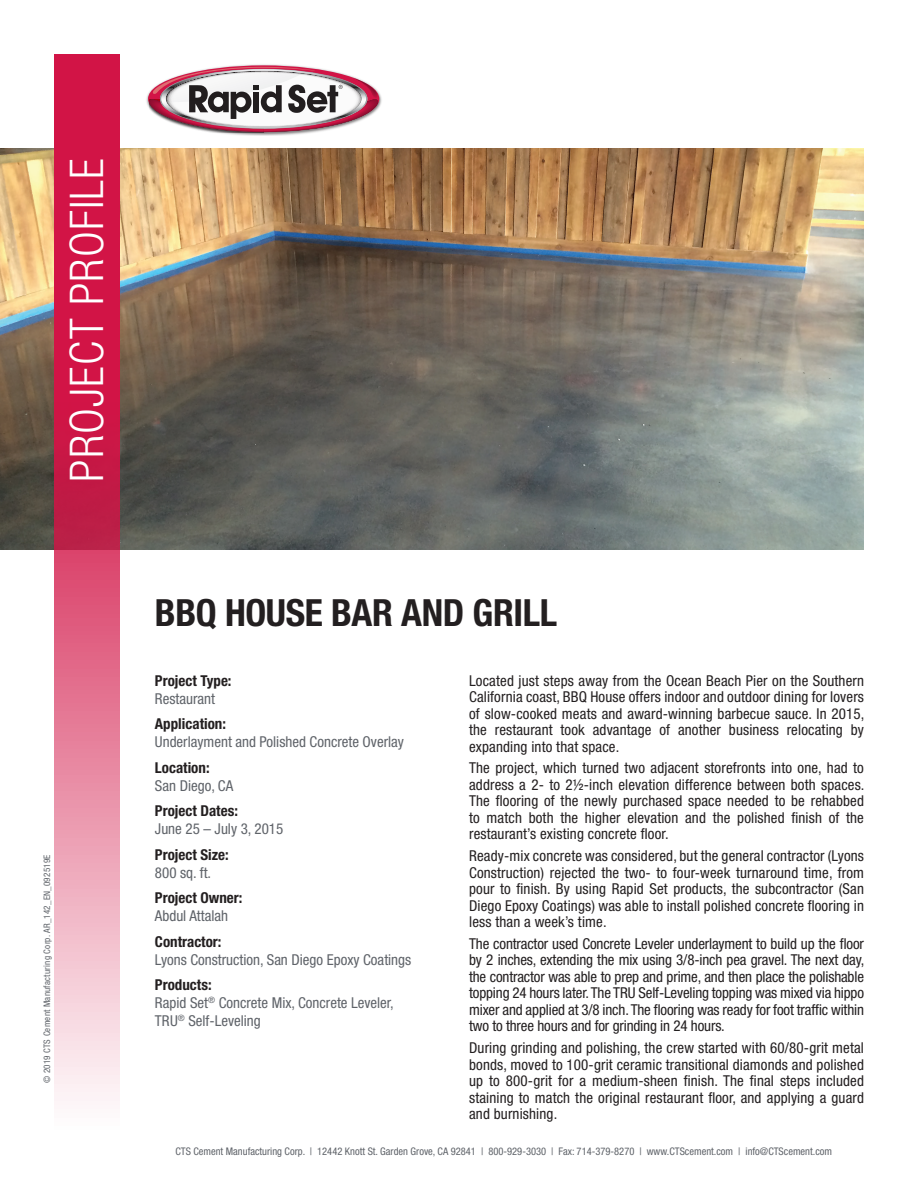
<style>
.page{position:relative;width:918px;height:1188px;background:#fff}
.page>*{position:absolute;margin:0;border:0;box-sizing:border-box;transform-origin:0 0}
.t1{font:300 condensed 46.5px "Helvetica Neue LT Std";letter-spacing:.025em;color:#fff}
.t2{font:700 condensed 37.5px "Helvetica Neue LT Std";letter-spacing:-.01em;color:#231f20}
.t3{font:condensed 15px/16.5px "Helvetica Neue LT Std";letter-spacing:.01em;color:#231f20;text-align:justify}
.t4{font:condensed 15px/18px "Helvetica Neue LT Std";color:#5f6369}
.t5{font:700 condensed 15px "Helvetica Neue LT Std";color:#231f20}
.t6{font:condensed 10.5px "Helvetica Neue LT Std";color:#5f6369}
.t7{font:condensed 9px "Helvetica Neue LT Std";letter-spacing:.025em;color:#5f6369}
.s1{font-weight:700;color:#231f20}
</style>
<div class="page">
<img style="left:0;top:148px;width:863px;height:401px">
<svg style="left:54px;top:54px;width:65px;height:1047px;background:#dd5c7e"></svg>
<img style="left:146px;top:64px;width:236px;height:71px">
<svg style="left:148px;top:65px;width:231px;height:67px"></svg>
<h1 class="t1" style="left:60px;top:482px;width:325px;rotate:-90deg">PROJECT PROFILE</h1>
<p class="t7" style="left:42px;top:1083px;width:230px;rotate:-90deg">© 2019 CTS Cement Manufacturing Corp. AR_142_EN_092519E</p>
<h2 class="t2" style="left:155px;top:590px;width:404px">BBQ HOUSE BAR AND GRILL</h2>
<p class="t5" style="left:155px;top:671px;width:78px">Project Type:</p>
<p class="t4" style="left:155px;top:689px;width:61px">Restaurant</p>
<p class="t5" style="left:155px;top:715px;width:73px">Application:</p>
<p class="t4" style="left:155px;top:733px;width:250px">Underlayment and Polished Concrete Overlay</p>
<p class="t5" style="left:155px;top:758px;width:56px">Location:</p>
<p class="t4" style="left:155px;top:776px;width:80px">San Diego, CA</p>
<p class="t5" style="left:155px;top:802px;width:84px">Project Dates:</p>
<p class="t4" style="left:155px;top:820px;width:130px">June 25 – July 3, 2015</p>
<p class="t5" style="left:155px;top:845px;width:75px">Project Size:</p>
<p class="t4" style="left:155px;top:863px;width:58px">800 sq. ft.</p>
<p class="t5" style="left:155px;top:889px;width:89px">Project Owner:</p>
<p class="t4" style="left:155px;top:907px;width:75px">Abdul Attalah</p>
<p class="t5" style="left:155px;top:932px;width:68px">Contractor:</p>
<p class="t4" style="left:155px;top:950px;width:258px">Lyons Construction, San Diego Epoxy Coatings</p>
<p class="t4" style="left:155px;top:976px;width:240px"><span class="s1">Products:<br></span>Rapid Set<sup>®</sup> Concrete Mix, Concrete Leveler,<br>TRU<sup>®</sup> Self-Leveling</p>
<p class="t3" style="left:469px;top:672px;width:397px">Located just steps away from the Ocean Beach Pier on the Southern California coast, BBQ House offers indoor and outdoor dining for lovers of slow-cooked meats and award-winning barbecue sauce. In 2015, the restaurant took advantage of another business relocating by expanding into that space.</p>
<p class="t3" style="left:469px;top:760px;width:397px">The project, which turned two adjacent storefronts into one, had to address a 2- to 2½-inch elevation difference between both spaces.<br>The flooring of the newly purchased space needed to be rehabbed to match both the higher elevation and the polished finish of the restaurant’s existing concrete floor.</p>
<p class="t3" style="left:469px;top:848px;width:396px">Ready-mix concrete was considered, but the general contractor (Lyons Construction) rejected the two- to four-week turnaround time, from pour to finish. By using Rapid Set products, the subcontractor (San Diego Epoxy Coatings) was able to install polished concrete flooring in less than a week’s time.</p>
<p class="t3" style="left:469px;top:935px;width:397px">The contractor used Concrete Leveler underlayment to build up the floor by 2 inches, extending the mix using 3/8-inch pea gravel. The next day, the contractor was able to prep and prime, and then place the polishable topping 24 hours later. The TRU Self-Leveling topping was mixed via hippo mixer and applied at 3/8 inch. The flooring was ready for foot traffic within two to three hours and for grinding in 24 hours.</p>
<p class="t3" style="left:469px;top:1040px;width:396px">During grinding and polishing, the crew started with 60/80-grit metal bonds, moved to 100-grit ceramic transitional diamonds and polished up to 800-grit for a medium-sheen finish. The final steps included staining to match the original restaurant floor, and applying a guard and burnishing.</p>
<p class="t6" style="left:175px;top:1145px;width:658px">CTS Cement Manufacturing Corp. | 12442 Knott St. Garden Grove, CA 92841 | 800-929-3030 | Fax: 714-379-8270 | www.CTScement.com | info@CTScement.com</p>
</div>
